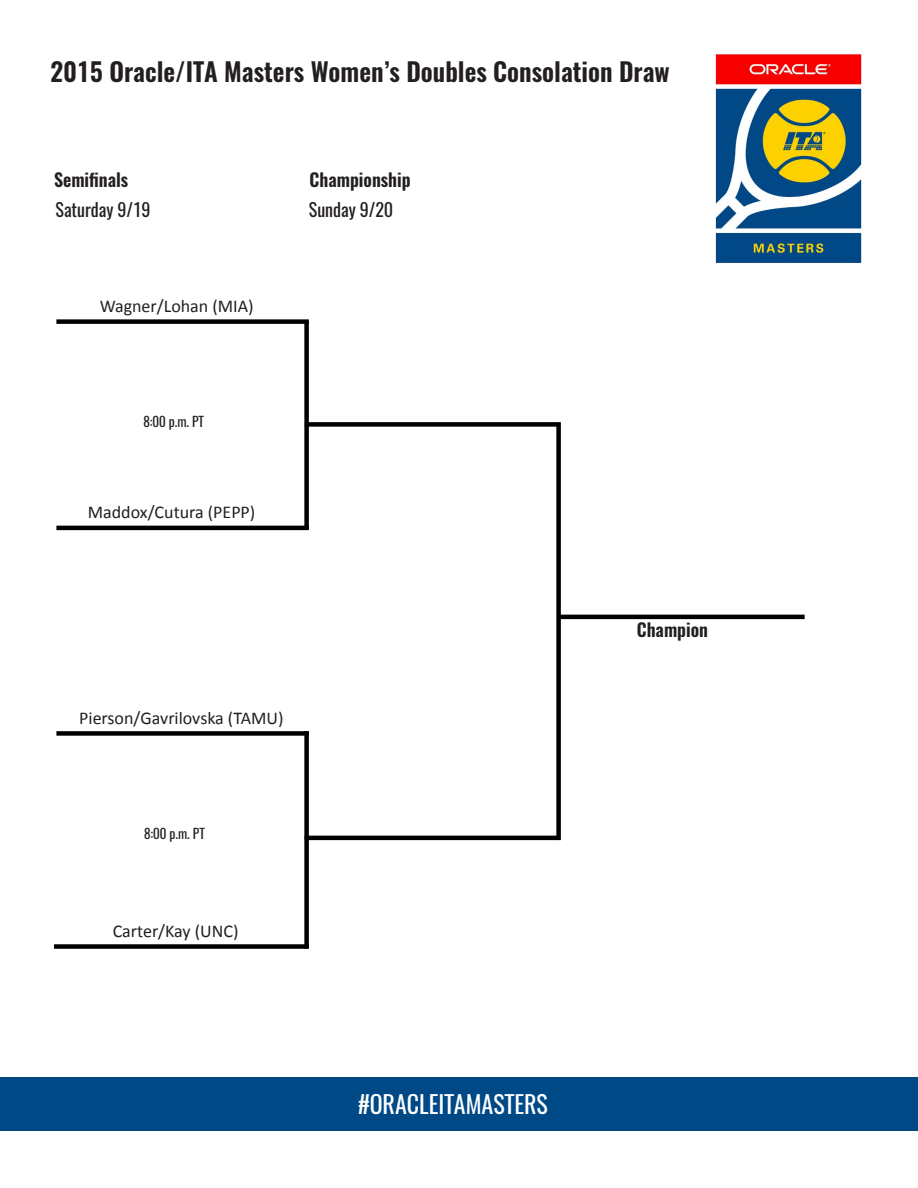
<style>
.page{position:relative;width:918px;height:1188px;background:#fff}
.page>*{position:absolute;margin:0;border:0;box-sizing:border-box;transform-origin:0 0}
.t1{font:600 25.5px "Oswald";color:#231f20}
.t2{font:24px "Oswald";color:#fff}
.t3{font:18px "Calibri";color:#231f20}
.t4{font:600 18px "Oswald";color:#231f20}
.t5{font:18px "Oswald";color:#231f20}
.t6{font:13.5px "Oswald";color:#231f20}
</style>
<div class="page">
<img style="left:715px;top:54px;width:147px;height:209px">
<div style="left:56px;top:319px;width:253px;height:5px;background:#000"></div>
<hr style="left:56px;top:526px;width:253px;height:4px;background:#000">
<div style="left:56px;top:731px;width:253px;height:5px;background:#000"></div>
<div style="left:54px;top:944px;width:255px;height:5px;background:#000"></div>
<div style="left:304px;top:321px;width:5px;height:208px;background:#000"></div>
<div style="left:304px;top:731px;width:5px;height:218px;background:#000"></div>
<div style="left:305px;top:422px;width:252px;height:5px;background:#000"></div>
<hr style="left:305px;top:836px;width:252px;height:4px;background:#000">
<div style="left:556px;top:422px;width:5px;height:418px;background:#000"></div>
<hr style="left:558px;top:615px;width:247px;height:4px;background:#000">
<div style="left:0;top:1077px;width:918px;height:54px;background:#004987"></div>
<p class="t1" style="left:50px;top:54px;width:621px">2015 Oracle/ITA Masters Women’s Doubles Consolation Draw</p>
<p class="t4" style="left:54px;top:167px;width:76px">Semifinals</p>
<p class="t4" style="left:310px;top:167px;width:103px">Championship</p>
<p class="t5" style="left:56px;top:197px;width:96px">Saturday 9/19</p>
<p class="t5" style="left:309px;top:197px;width:86px">Sunday 9/20</p>
<p class="t3" style="left:100px;top:294px;width:156px">Wagner/Lohan (MIA)</p>
<p class="t6" style="left:143px;top:412px;width:62px">8:00 p.m. PT</p>
<p class="t3" style="left:88px;top:501px;width:169px">Maddox/Cutura (PEPP)</p>
<p class="t3" style="left:79px;top:706px;width:206px">Pierson/Gavrilovska (TAMU)</p>
<p class="t6" style="left:144px;top:824px;width:62px">8:00 p.m. PT</p>
<p class="t3" style="left:113px;top:919px;width:127px">Carter/Kay (UNC)</p>
<p class="t2" style="left:358px;top:1088px;width:191px">#ORACLEITAMASTERS</p>
<p class="t4" style="left:637px;top:618px;width:73px">Champion</p>
</div>
